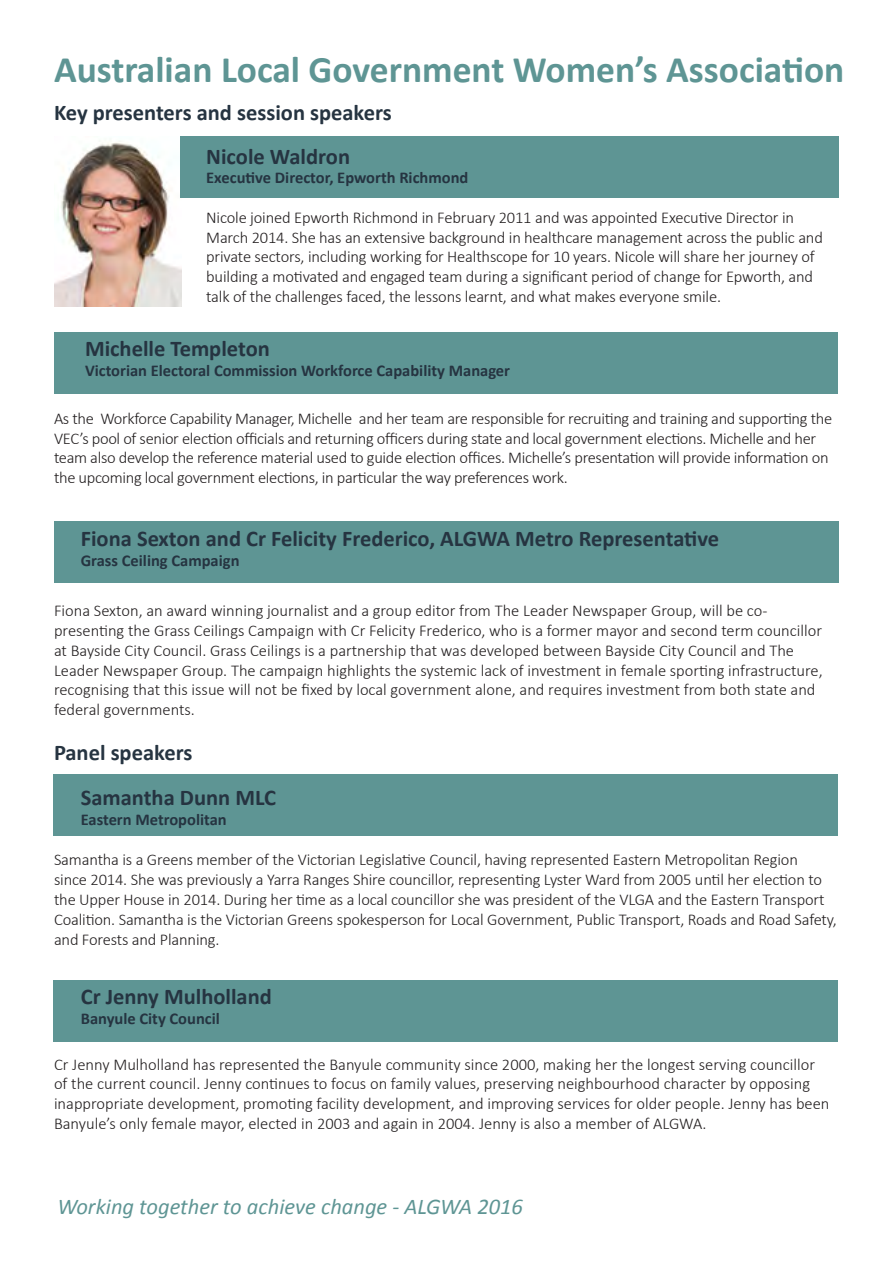
<style>
.page{position:relative;width:893px;height:1263px;background:#fff}
.page>*{position:absolute;margin:0;border:0;box-sizing:border-box;transform-origin:0 0}
.t1{font:700 37.5px "Calibri";color:#5e9594}
.t2{font:700 22.5px "Calibri";color:#263441}
.t3{font:italic 22.5px "Calibri";color:#5e9594}
.t4{font:300 16.5px/19.8px "Calibri";letter-spacing:-.01em;color:#231f20}
.t5{font:700 16.5px "Calibri";color:#263441}
</style>
<div class="page">
<div style="left:54px;top:332px;width:784px;height:61px;background:#5e9594"></div>
<img style="left:54px;top:136px;width:128px;height:170px">
<div style="left:181px;top:136px;width:658px;height:62px;background:#5e9594"></div>
<div style="left:54px;top:521px;width:785px;height:62px;background:#5e9594"></div>
<div style="left:53px;top:980px;width:785px;height:62px;background:#5e9594"></div>
<div style="left:53px;top:774px;width:785px;height:62px;background:#5e9594"></div>
<p class="t1" style="left:54px;top:46px;width:792px">Australian Local Government Women’s Association</p>
<p class="t2" style="left:54px;top:98px;width:339px">Key presenters and session speakers</p>
<p class="t2" style="left:206px;top:142px;width:145px">Nicole Waldron</p>
<p class="t5" style="left:206px;top:167px;width:264px">Executive Director, Epworth Richmond</p>
<p class="t4" style="left:206px;top:207px;width:618px">Nicole joined Epworth Richmond in February 2011 and was appointed Executive Director in March 2014. She has an extensive background in healthcare management across the public and private sectors, including working for Healthscope for 10 years. Nicole will share her journey of building a motivated and engaged team during a significant period of change for Epworth, and talk of the challenges faced, the lessons learnt, and what makes everyone smile.</p>
<p class="t2" style="left:85px;top:334px;width:186px">Michelle Templeton</p>
<p class="t5" style="left:85px;top:360px;width:427px">Victorian Electoral Commission Workforce Capability Manager</p>
<p class="t4" style="left:54px;top:408px;width:780px">As the Workforce Capability Manager, Michelle and her team are responsible for recruiting and training and supporting the VEC’s pool of senior election officials and returning officers during state and local government elections. Michelle and her team also develop the reference material used to guide election offices. Michelle’s presentation will provide information on the upcoming local government elections, in particular the way preferences work.</p>
<p class="t2" style="left:81px;top:525px;width:640px">Fiona Sexton and Cr Felicity Frederico, ALGWA Metro Representative</p>
<p class="t5" style="left:81px;top:550px;width:160px">Grass Ceiling Campaign</p>
<p class="t4" style="left:54px;top:601px;width:770px">Fiona Sexton, an award winning journalist and a group editor from The Leader Newspaper Group, will be co&shy;presenting the Grass Ceilings Campaign with Cr Felicity Frederico, who is a former mayor and second term councillor at Bayside City Council. Grass Ceilings is a partnership that was developed between Bayside City Council and The Leader Newspaper Group. The campaign highlights the systemic lack of investment in female sporting infrastructure, recognising that this issue will not be fixed by local government alone, and requires investment from both state and federal governments.</p>
<p class="t2" style="left:54px;top:738px;width:140px">Panel speakers</p>
<p class="t2" style="left:81px;top:783px;width:197px">Samantha Dunn MLC</p>
<p class="t5" style="left:81px;top:809px;width:147px">Eastern Metropolitan</p>
<p class="t4" style="left:54px;top:850px;width:784px">Samantha is a Greens member of the Victorian Legislative Council, having represented Eastern Metropolitan Region<br>since 2014. She was previously a Yarra Ranges Shire councillor, representing Lyster Ward from 2005 until her election to the Upper House in 2014. During her time as a local councillor she was president of the VLGA and the Eastern Transport Coalition. Samantha is the Victorian Greens spokesperson for Local Government, Public Transport, Roads and Road Safety, and Forests and Planning.</p>
<p class="t2" style="left:81px;top:982px;width:193px">Cr Jenny Mulholland</p>
<p class="t5" style="left:81px;top:1008px;width:141px">Banyule City Council</p>
<p class="t4" style="left:54px;top:1054px;width:777px">Cr Jenny Mulholland has represented the Banyule community since 2000, making her the longest serving councillor of the current council. Jenny continues to focus on family values, preserving neighbourhood character by opposing inappropriate development, promoting facility development, and improving services for older people. Jenny has been Banyule’s only female mayor, elected in 2003 and again in 2004. Jenny is also a member of ALGWA.</p>
<p class="t3" style="left:57px;top:1191px;width:467px">Working together to achieve change - ALGWA 2016</p>
</div>
